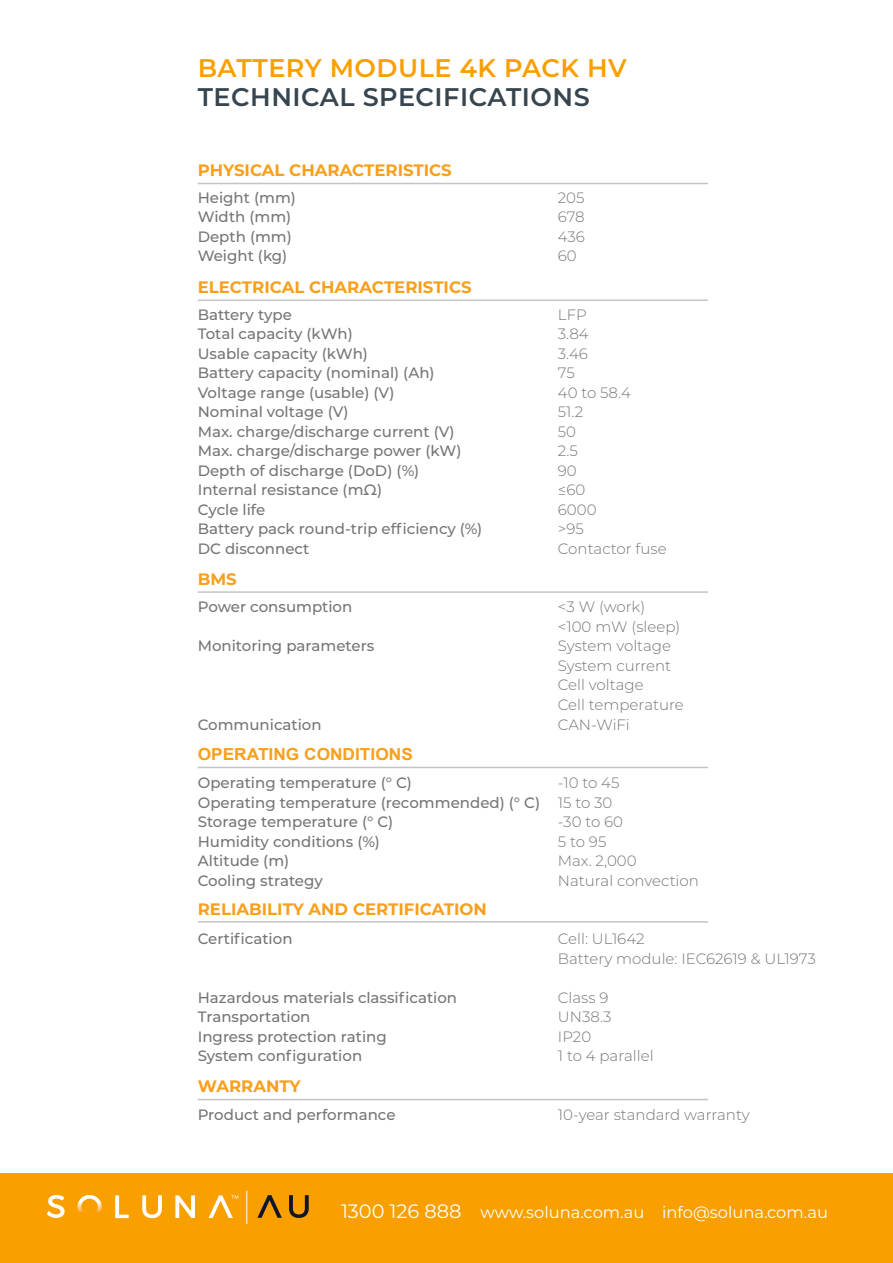
<style>
.page{position:relative;width:893px;height:1263px;background:#fff}
.page>*{position:absolute;margin:0;border:0;box-sizing:border-box;transform-origin:0 0}
.t1{font:600 25.5px "Montserrat";letter-spacing:.02em;color:#36454f}
.t2{font:600 25.5px "Montserrat";letter-spacing:.02em;color:#fa9f00}
.t3{font:700 16.5px "Montserrat";color:#f89f1b}
.t4{font:700 16.5px "Arial";color:#f89f1b;scale:1.05 1}
.t5{font:16.35px "Montserrat";color:#fff}
.t6{font:500 15px/19.5px "Montserrat";color:#757575}
.t7{font:300 15px/19.5px "Montserrat";color:#757575}
.s1{font-size:19.35px}
</style>
<div class="page">
<hr style="left:198px;top:183px;width:510px;height:1px;background:#c4c4c4">
<hr style="left:198px;top:299px;width:510px;height:2px;background:#c4c4c4">
<hr style="left:198px;top:591px;width:510px;height:2px;background:#c4c4c4">
<hr style="left:198px;top:767px;width:510px;height:1px;background:#c4c4c4">
<hr style="left:198px;top:921px;width:510px;height:2px;background:#c4c4c4">
<div style="left:0;top:1174px;width:893px;height:89px;background:#fa9f00"></div>
<svg style="left:142px;top:1195px;width:20px;height:23px"></svg>
<svg style="left:175px;top:1195px;width:20px;height:23px"></svg>
<svg style="left:115px;top:1195px;width:14px;height:23px"></svg>
<svg style="left:208px;top:1195px;width:30px;height:23px"></svg>
<svg style="left:257px;top:1195px;width:25px;height:23px"></svg>
<svg style="left:289px;top:1195px;width:20px;height:23px"></svg>
<hr style="left:246px;top:1191px;width:1px;height:33px;background:#fff">
<svg style="left:77px;top:1195px;width:25px;height:17px"></svg>
<svg style="left:47px;top:1195px;width:18px;height:23px"></svg>
<hr style="left:198px;top:1099px;width:510px;height:1px;background:#c4c4c4">
<h1 class="t2" style="left:198px;top:50px;width:431px">BATTERY MODULE 4K PACK HV</h1>
<h1 class="t1" style="left:198px;top:79px;width:394px">TECHNICAL SPECIFICATIONS</h1>
<p class="t3" style="left:198px;top:159px;width:256px">PHYSICAL CHARACTERISTICS</p>
<p class="t6" style="left:198px;top:187px;width:100px">Height (mm)<br>Width (mm)<br>Depth (mm)<br>Weight (kg)</p>
<p class="t3" style="left:198px;top:275px;width:275px">ELECTRICAL CHARACTERISTICS</p>
<p class="t6" style="left:198px;top:304px;width:286px">Battery type<br>Total capacity (kWh)<br>Usable capacity (kWh)<br>Battery capacity (nominal) (Ah)<br>Voltage range (usable) (V)<br>Nominal voltage (V)<br>Max. charge/discharge current (V)<br>Max. charge/discharge power (kW)<br>Depth of discharge (DoD) (%)<br>Internal resistance (mΩ)<br>Cycle life<br>Battery pack round-trip efficiency (%)<br>DC disconnect</p>
<p class="t3" style="left:198px;top:567px;width:41px">BMS</p>
<p class="t6" style="left:198px;top:597px;width:156px">Power consumption</p>
<p class="t6" style="left:198px;top:636px;width:178px">Monitoring parameters</p>
<p class="t6" style="left:198px;top:714px;width:125px">Communication</p>
<p class="t4" style="left:198px;top:745px;width:206px">OPERATING CONDITIONS</p>
<p class="t6" style="left:198px;top:772px;width:344px">Operating temperature (° C)<br>Operating temperature (recommended) (° C)<br>Storage temperature (° C)<br>Humidity conditions (%)<br>Altitude (m)<br>Cooling strategy</p>
<p class="t3" style="left:198px;top:897px;width:291px">RELIABILITY AND CERTIFICATION</p>
<p class="t6" style="left:198px;top:928px;width:96px">Certification</p>
<p class="t6" style="left:198px;top:987px;width:261px">Hazardous materials classification<br>Transportation<br>Ingress protection rating<br>System configuration</p>
<p class="t3" style="left:198px;top:1075px;width:104px">WARRANTY</p>
<p class="t6" style="left:198px;top:1104px;width:199px">Product and performance</p>
<p class="t7" style="left:558px;top:187px;width:28px;text-align:justify">205<br>678<br>436<br>60</p>
<p class="t7" style="left:558px;top:304px;width:110px">LFP<br>3.84<br>3.46<br>75<br>40 to 58.4<br>51.2<br>50<br>2.5<br>90<br>≤60<br>6000<br>&gt;95<br>Contactor fuse</p>
<p class="t7" style="left:558px;top:597px;width:127px">&lt;3 W (work)<br>&lt;100 mW (sleep)<br>System voltage<br>System current<br>Cell voltage<br>Cell temperature<br>CAN-WiFi</p>
<p class="t7" style="left:558px;top:772px;width:143px">-10 to 45<br>15 to 30<br>-30 to 60<br>5 to 95<br>Max. 2,000<br>Natural convection</p>
<p class="t7" style="left:558px;top:928px;width:259px">Cell: UL1642<br>Battery module: IEC62619 &amp; UL1973</p>
<p class="t7" style="left:558px;top:987px;width:97px">Class 9<br>UN38.3<br>IP20<br>1 to 4 parallel</p>
<p class="t7" style="left:558px;top:1104px;width:193px">10-year standard warranty</p>
<p class="t5" style="left:341px;top:1200px;width:488px"><span class="s1">1300 126 888</span> www.soluna.com.au info@soluna.com.au</p>
</div>
